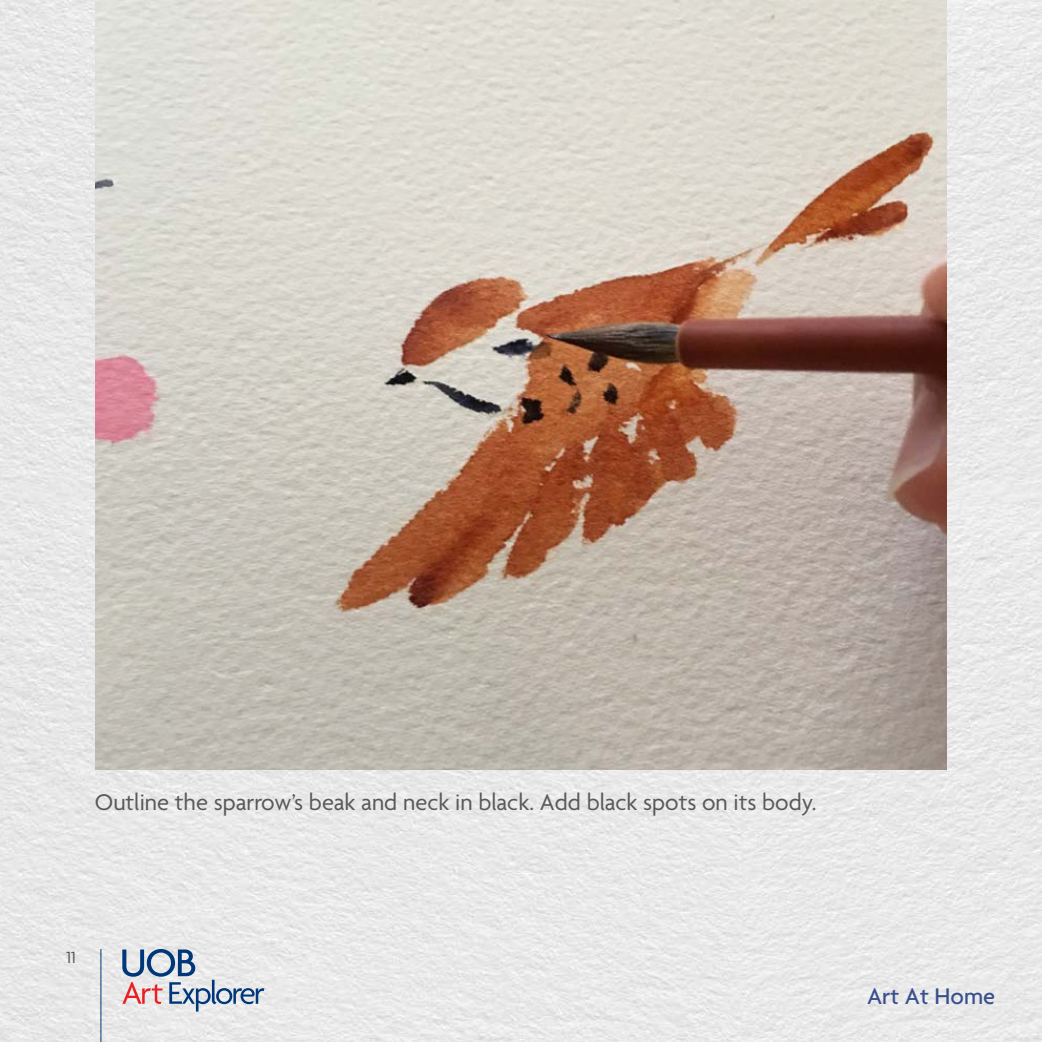
<style>
.page{position:relative;width:1042px;height:1042px;background:#fff}
.page>*{position:absolute;margin:0;border:0;box-sizing:border-box;transform-origin:0 0}
.t1{font:24.5px "Agenda";color:#58595b}
.t2{font:500 24.5px "Agenda";color:#38508e}
.t3{font:17.5px "Agenda";color:#58595b}
</style>
<div class="page">
<img style="left:0;top:0;width:1042px;height:1042px">
<hr style="left:100px;top:949px;width:1px;height:93px;background:#00377b">
<svg style="left:122px;top:949px;width:142px;height:62px;background:#c0c4d0"></svg>
<img style="left:96px;top:0;width:851px;height:769px">
<p class="t1" style="left:95px;top:789px;width:723px">Outline the sparrow’s beak and neck in black. Add black spots on its body.</p>
<p class="t3" style="left:66px;top:947px;width:11px">11</p>
<p class="t2" style="left:867px;top:982px;width:130px">Art At Home</p>
</div>
